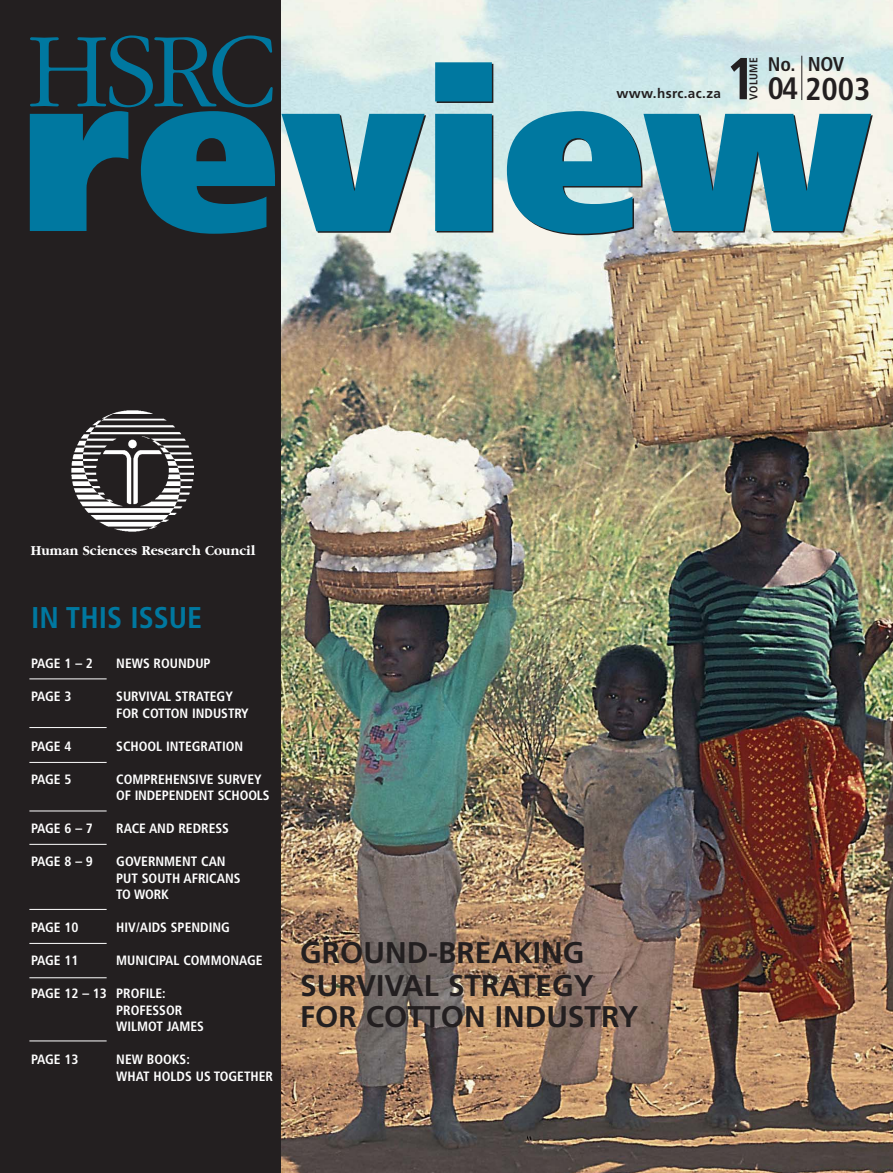
<style>
.page{position:relative;width:893px;height:1173px;background:#fff}
.page>*{position:absolute;margin:0;border:0;box-sizing:border-box;transform-origin:0 0}
.t1{font:700 condensed 59.1px "Frutiger";color:#231f20}
.t2{font:700 condensed 31.5px "Frutiger";color:#231f20}
.t3{font:700 condensed 30px "Frutiger";color:#0078a0}
.t4{font:700 29.85px/32.2px "Frutiger";color:#231f20}
.t5{font:700 condensed 19.95px "Frutiger";color:#231f20}
.t6{font:700 condensed 19.65px "Frutiger";color:#231f20}
.t7{font:700 14.25px "Garamond";letter-spacing:.005em;color:#fff;scale:.95 1}
.t8{font:700 condensed 13.5px/16.5px "Frutiger";color:#fff}
.t9{font:700 13.5px "Frutiger";letter-spacing:.03em;color:#231f20}
.t10{font:700 condensed 11.25px "Frutiger";letter-spacing:.035em;color:#231f20}
.s1{font-size:30.9px}
</style>
<div class="page">
<img style="left:280px;top:0;width:612px;height:1173px">
<div style="left:0;top:0;width:280px;height:1173px;background:#231f20"></div>
<svg style="left:30px;top:62px;width:841px;height:172px;background:#5096ab"></svg>
<svg style="left:30px;top:35px;width:243px;height:72px"></svg>
<hr style="left:801px;top:56px;width:1px;height:44px;background:#231f20">
<hr style="left:29px;top:678px;width:78px;height:1px;background:#fff">
<hr style="left:29px;top:762px;width:78px;height:1px;background:#fff">
<hr style="left:29px;top:727px;width:78px;height:1px;background:#fff">
<hr style="left:29px;top:811px;width:78px;height:1px;background:#fff">
<hr style="left:29px;top:844px;width:78px;height:1px;background:#fff">
<hr style="left:29px;top:909px;width:78px;height:1px;background:#fff">
<hr style="left:29px;top:943px;width:78px;height:1px;background:#fff">
<hr style="left:29px;top:977px;width:78px;height:1px;background:#fff">
<hr style="left:29px;top:1041px;width:78px;height:1px;background:#fff">
<img style="left:72px;top:411px;width:121px;height:121px">
<p class="t9" style="left:616px;top:88px;width:106px">www.hsrc.ac.za</p>
<h1 class="t1" style="left:725px;top:55px;width:32px">1</h1>
<p class="t10" style="left:749px;top:100px;width:44px;rotate:-90deg">VOLUME</p>
<h3 class="t6" style="left:767px;top:56px;width:29px">No.</h3>
<h3 class="t5" style="left:807px;top:56px;width:38px">NOV</h3>
<h2 class="t2" style="left:767px;top:76px;width:104px"><span class="s1">04</span> 2003</h2>
<p class="t7" style="left:31px;top:545px;width:238px">Human Sciences Research Council</p>
<h3 class="t3" style="left:31px;top:605px;width:173px">IN THIS ISSUE</h3>
<p class="t8" style="left:31px;top:656px;width:63px">PAGE 1 – 2</p>
<p class="t8" style="left:116px;top:656px;width:96px">NEWS ROUNDUP</p>
<p class="t8" style="left:31px;top:689px;width:42px">PAGE 3</p>
<p class="t8" style="left:116px;top:689px;width:134px">SURVIVAL STRATEGY<br>FOR COTTON INDUSTRY</p>
<p class="t8" style="left:31px;top:739px;width:42px">PAGE 4</p>
<p class="t8" style="left:116px;top:739px;width:129px">SCHOOL INTEGRATION</p>
<p class="t8" style="left:31px;top:772px;width:42px">PAGE 5</p>
<p class="t8" style="left:116px;top:772px;width:155px">COMPREHENSIVE SURVEY<br>OF INDEPENDENT SCHOOLS</p>
<p class="t8" style="left:31px;top:821px;width:63px">PAGE 6 – 7</p>
<p class="t8" style="left:116px;top:821px;width:114px">RACE AND REDRESS</p>
<p class="t8" style="left:31px;top:854px;width:63px">PAGE 8 – 9</p>
<p class="t8" style="left:116px;top:854px;width:126px">GOVERNMENT CAN<br>PUT SOUTH AFRICANS<br>TO WORK</p>
<p class="t8" style="left:31px;top:920px;width:49px">PAGE 10</p>
<p class="t8" style="left:116px;top:920px;width:115px">HIV/AIDS SPENDING</p>
<p class="t8" style="left:31px;top:953px;width:49px">PAGE 11</p>
<p class="t8" style="left:116px;top:953px;width:148px">MUNICIPAL COMMONAGE</p>
<p class="t8" style="left:116px;top:986px;width:89px;text-indent:-85px">PAGE 12 – 13 PROFILE:<br>PROFESSOR<br>WILMOT JAMES</p>
<p class="t8" style="left:31px;top:1052px;width:49px">PAGE 13</p>
<p class="t8" style="left:116px;top:1052px;width:158px">NEW BOOKS:<br>WHAT HOLDS US TOGETHER</p>
<h3 class="t4" style="left:300px;top:939px;width:339px">GROUND-BREAKING<br>SURVIVAL STRATEGY<br>FOR COTTON INDUSTRY</h3>
</div>
